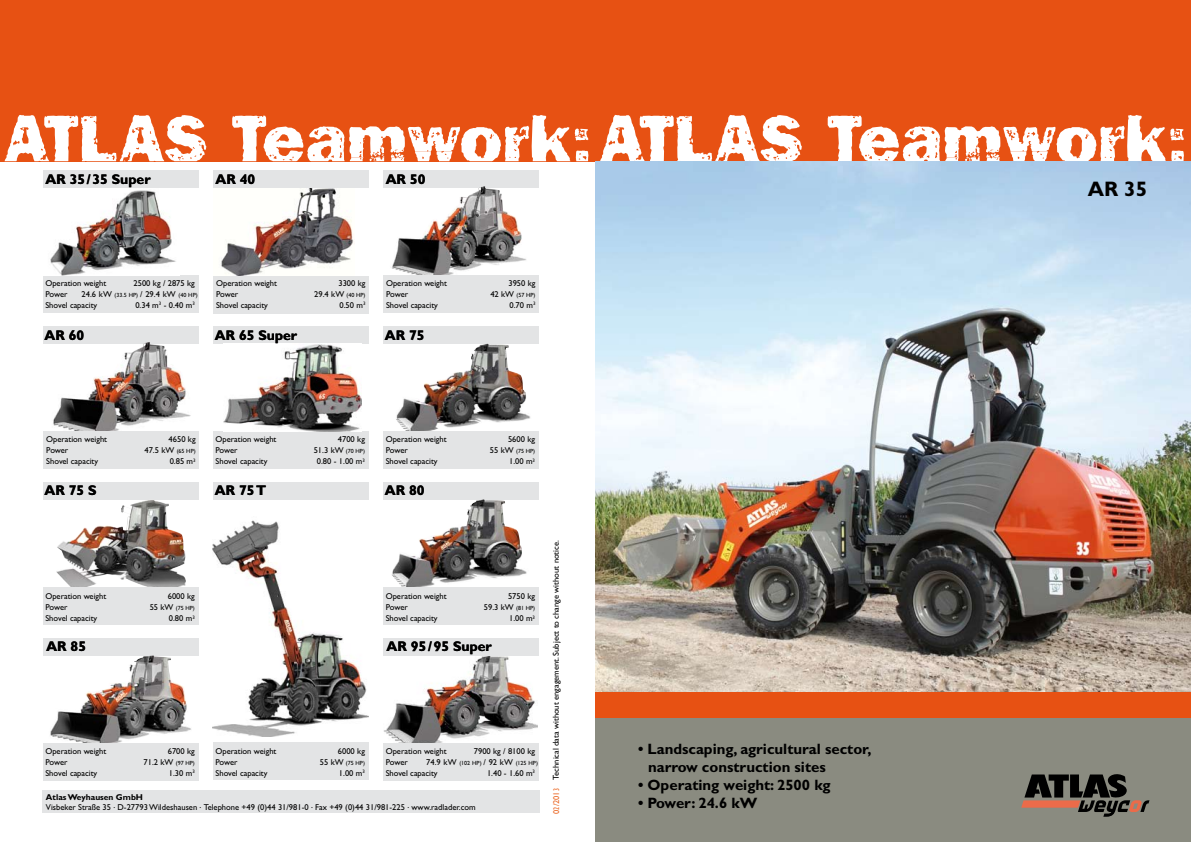
<style>
.page{position:relative;width:1191px;height:842px;background:#fff}
.page>*{position:absolute;margin:0;border:0;box-sizing:border-box;transform-origin:0 0}
.t1{font:700 21px "Gill Sans";color:#000}
.t2{font:700 15px/18px "Gill Sans";color:#000}
.t3{font:700 14px "Gill Sans";color:#000}
.t4{font:8.5px/10.2px "Gill Sans";color:#000}
.t5{font:8.5px "Gill Sans Std";color:#eb6a28}
.t6{font:6px "Gill Sans";color:#000}
.s1{font-size:8.5px}
.s2{font-size:6px}
.s3{font-weight:700}
</style>
<div class="page">
<div style="left:213px;top:742px;width:156px;height:38px;background:#e3e4e5"></div>
<div style="left:0;top:0;width:596px;height:161px;background:#e75113"></div>
<div style="left:596px;top:0;width:595px;height:161px;background:#e75113"></div>
<div style="left:596px;top:691px;width:595px;height:151px;background:#8a8b80"></div>
<div style="left:596px;top:691px;width:595px;height:27px;background:#e75113"></div>
<svg style="left:600px;top:115px;width:202px;height:46px"></svg>
<svg style="left:827px;top:115px;width:356px;height:46px"></svg>
<svg style="left:5px;top:115px;width:201px;height:46px"></svg>
<svg style="left:232px;top:115px;width:356px;height:46px"></svg>
<div style="left:213px;top:482px;width:156px;height:17px;background:#e3e4e5"></div>
<img style="left:213px;top:520px;width:156px;height:216px">
<div style="left:43px;top:170px;width:156px;height:17px;background:#e3e4e5"></div>
<div style="left:43px;top:275px;width:156px;height:38px;background:#e3e4e5"></div>
<div style="left:43px;top:326px;width:156px;height:17px;background:#e3e4e5"></div>
<img style="left:47px;top:342px;width:151px;height:89px">
<div style="left:43px;top:431px;width:156px;height:38px;background:#e3e4e5"></div>
<div style="left:43px;top:482px;width:156px;height:17px;background:#e3e4e5"></div>
<img style="left:56px;top:500px;width:130px;height:87px">
<div style="left:43px;top:587px;width:156px;height:38px;background:#e3e4e5"></div>
<div style="left:43px;top:638px;width:156px;height:17px;background:#e3e4e5"></div>
<img style="left:48px;top:655px;width:147px;height:88px">
<div style="left:43px;top:743px;width:156px;height:38px;background:#e3e4e5"></div>
<div style="left:213px;top:171px;width:156px;height:17px;background:#e3e4e5"></div>
<div style="left:213px;top:326px;width:155px;height:17px;background:#e3e4e5"></div>
<div style="left:213px;top:431px;width:155px;height:38px;background:#e3e4e5"></div>
<img style="left:224px;top:344px;width:137px;height:87px">
<div style="left:383px;top:170px;width:156px;height:17px;background:#e3e4e5"></div>
<img style="left:389px;top:186px;width:140px;height:89px">
<div style="left:383px;top:275px;width:156px;height:38px;background:#e3e4e5"></div>
<div style="left:383px;top:326px;width:156px;height:17px;background:#e3e4e5"></div>
<img style="left:395px;top:343px;width:138px;height:88px">
<div style="left:383px;top:431px;width:156px;height:38px;background:#e3e4e5"></div>
<div style="left:383px;top:482px;width:156px;height:17px;background:#e3e4e5"></div>
<img style="left:391px;top:499px;width:138px;height:88px">
<div style="left:383px;top:587px;width:156px;height:38px;background:#e3e4e5"></div>
<img style="left:383px;top:655px;width:154px;height:88px">
<div style="left:383px;top:638px;width:156px;height:17px;background:#e3e4e5"></div>
<div style="left:383px;top:743px;width:156px;height:38px;background:#e3e4e5"></div>
<div style="left:213px;top:276px;width:156px;height:38px;background:#e3e4e5"></div>
<img style="left:50px;top:190px;width:126px;height:85px">
<img style="left:221px;top:189px;width:133px;height:87px">
<div style="left:43px;top:790px;width:497px;height:23px;background:#e3e4e5"></div>
<svg style="left:1021px;top:774px;width:128px;height:43px"></svg>
<img style="left:595px;top:161px;width:596px;height:530px">
<h3 class="t3" style="left:45px;top:171px;width:107px">AR 35/35 Super</h3>
<h3 class="t3" style="left:215px;top:171px;width:41px">AR 40</h3>
<h3 class="t3" style="left:386px;top:171px;width:41px">AR 50</h3>
<p class="t4" style="left:45px;top:278px;width:62px">Operation weight</p>
<p class="t4" style="left:134px;top:278px;width:63px">2500 kg / 2875 kg</p>
<p class="t4" style="left:45px;top:289px;width:24px">Power</p>
<p class="t6" style="left:82px;top:292px;width:118px"><span class="s1">24.6 kW</span> (33.5 HP) <span class="s1">/ 29.4 kW</span> (40 HP)</p>
<p class="t4" style="left:45px;top:300px;width:53px">Shovel capacity</p>
<p class="t4" style="left:135px;top:300px;width:61px">0.34 m<sup>3</sup> - 0.40 m<sup>3</sup></p>
<p class="t4" style="left:216px;top:278px;width:62px">Operation weight</p>
<p class="t4" style="left:338px;top:278px;width:29px">3300 kg</p>
<p class="t4" style="left:216px;top:289px;width:24px">Power</p>
<p class="t4" style="left:314px;top:289px;width:53px">29.4 kW <span class="s2">(40 HP)</span></p>
<p class="t4" style="left:216px;top:300px;width:53px">Shovel capacity</p>
<p class="t4" style="left:339px;top:300px;width:28px">0.50 m<sup>3</sup></p>
<p class="t4" style="left:386px;top:278px;width:62px">Operation weight</p>
<p class="t4" style="left:508px;top:278px;width:29px">3950 kg</p>
<p class="t4" style="left:386px;top:289px;width:24px">Power</p>
<p class="t6" style="left:490px;top:292px;width:47px"><span class="s1">42 kW</span> (57 HP)</p>
<p class="t4" style="left:386px;top:300px;width:53px">Shovel capacity</p>
<p class="t4" style="left:509px;top:300px;width:28px">0.70 m<sup>3</sup></p>
<h3 class="t3" style="left:45px;top:327px;width:41px">AR 60</h3>
<h3 class="t3" style="left:215px;top:327px;width:84px">AR 65 Super</h3>
<h3 class="t3" style="left:385px;top:327px;width:41px">AR 75</h3>
<p class="t4" style="left:46px;top:434px;width:62px">Operation weight</p>
<p class="t4" style="left:169px;top:434px;width:29px">4650 kg</p>
<p class="t4" style="left:46px;top:445px;width:24px">Power</p>
<p class="t4" style="left:144px;top:445px;width:53px">47.5 kW <span class="s2">(65 HP)</span></p>
<p class="t4" style="left:46px;top:456px;width:53px">Shovel capacity</p>
<p class="t4" style="left:170px;top:456px;width:28px">0.85 m<sup>3</sup></p>
<p class="t4" style="left:215px;top:434px;width:62px">Operation weight</p>
<p class="t4" style="left:338px;top:434px;width:29px">4700 kg</p>
<p class="t4" style="left:215px;top:445px;width:24px">Power</p>
<p class="t4" style="left:314px;top:445px;width:53px">51.3 kW <span class="s2">(70 HP)</span></p>
<p class="t4" style="left:215px;top:456px;width:53px">Shovel capacity</p>
<p class="t4" style="left:317px;top:456px;width:50px">0.80 - 1.00 m<sup>3</sup></p>
<p class="t4" style="left:386px;top:434px;width:62px">Operation weight</p>
<p class="t4" style="left:508px;top:434px;width:29px">5600 kg</p>
<p class="t4" style="left:386px;top:445px;width:24px">Power</p>
<p class="t6" style="left:490px;top:448px;width:47px"><span class="s1">55 kW</span> (75 HP)</p>
<p class="t4" style="left:386px;top:456px;width:53px">Shovel capacity</p>
<p class="t4" style="left:509px;top:456px;width:28px">1.00 m<sup>3</sup></p>
<h3 class="t3" style="left:45px;top:482px;width:54px">AR 75 S</h3>
<h3 class="t3" style="left:215px;top:482px;width:53px">AR 75 T</h3>
<h3 class="t3" style="left:385px;top:482px;width:41px">AR 80</h3>
<p class="t4" style="left:45px;top:591px;width:62px">Operation weight</p>
<p class="t4" style="left:168px;top:591px;width:29px">6000 kg</p>
<p class="t4" style="left:45px;top:602px;width:24px">Power</p>
<p class="t6" style="left:150px;top:605px;width:47px"><span class="s1">55 kW</span> (75 HP)</p>
<p class="t4" style="left:45px;top:614px;width:53px">Shovel capacity</p>
<p class="t4" style="left:169px;top:614px;width:28px">0.80 m<sup>3</sup></p>
<p class="t4" style="left:386px;top:591px;width:62px">Operation weight</p>
<p class="t4" style="left:508px;top:591px;width:29px">5750 kg</p>
<p class="t4" style="left:386px;top:602px;width:24px">Power</p>
<p class="t4" style="left:484px;top:602px;width:53px">59.3 kW <span class="s2">(81 HP)</span></p>
<p class="t4" style="left:386px;top:614px;width:53px">Shovel capacity</p>
<p class="t4" style="left:509px;top:614px;width:28px">1.00 m<sup>3</sup></p>
<h3 class="t3" style="left:46px;top:637px;width:41px">AR 85</h3>
<h3 class="t3" style="left:386px;top:637px;width:107px">AR 95/95 Super</h3>
<p class="t4" style="left:45px;top:746px;width:62px">Operation weight</p>
<p class="t4" style="left:168px;top:746px;width:29px">6700 kg</p>
<p class="t4" style="left:45px;top:757px;width:24px">Power</p>
<p class="t4" style="left:144px;top:757px;width:53px">71.2 kW <span class="s2">(97 HP)</span></p>
<p class="t4" style="left:45px;top:768px;width:53px">Shovel capacity</p>
<p class="t4" style="left:169px;top:768px;width:28px">1.30 m<sup>3</sup></p>
<p class="t4" style="left:215px;top:746px;width:62px">Operation weight</p>
<p class="t4" style="left:338px;top:746px;width:29px">6000 kg</p>
<p class="t4" style="left:215px;top:757px;width:24px">Power</p>
<p class="t6" style="left:320px;top:759px;width:47px"><span class="s1">55 kW</span> (75 HP)</p>
<p class="t4" style="left:215px;top:768px;width:53px">Shovel capacity</p>
<p class="t4" style="left:339px;top:768px;width:28px">1.00 m<sup>3</sup></p>
<p class="t4" style="left:386px;top:746px;width:62px">Operation weight</p>
<p class="t4" style="left:474px;top:746px;width:63px">7900 kg / 8100 kg</p>
<p class="t4" style="left:386px;top:757px;width:24px">Power</p>
<p class="t6" style="left:426px;top:759px;width:113px"><span class="s1">74.9 kW</span> (102 HP) <span class="s1">/ 92 kW</span> (125 HP)</p>
<p class="t4" style="left:386px;top:768px;width:53px">Shovel capacity</p>
<p class="t4" style="left:487px;top:768px;width:50px">1.40 - 1.60 m<sup>3</sup></p>
<p class="t4" style="left:46px;top:792px;width:431px"><span class="s3">Atlas Weyhausen GmbH<br></span>Visbeker Straße 35 <sup>.</sup> D-27793 Wildeshausen <sup>.</sup> Telephone +49 (0)44 31/981-0 <sup>.</sup> Fax +49 (0)44 31/981-225 <sup>.</sup> www.radlader.com</p>
<p class="t4" style="left:551px;top:780px;width:241px;rotate:-90deg">Technical data without engagement. Subject to change without notice.</p>
<p class="t5" style="left:551px;top:814px;width:24px;rotate:-90deg">0 /201</p>
<h2 class="t2" style="left:648px;top:739px;width:225px;text-indent:-10px">• Landscaping, agricultural sector, narrow construction sites</h2>
<h2 class="t2" style="left:638px;top:775px;width:194px">• Operating weight: 2500 kg</h2>
<h2 class="t2" style="left:638px;top:793px;width:121px">• Power: 24.6 kW</h2>
<h1 class="t1" style="left:1087px;top:177px;width:61px">AR 35</h1>
</div>
